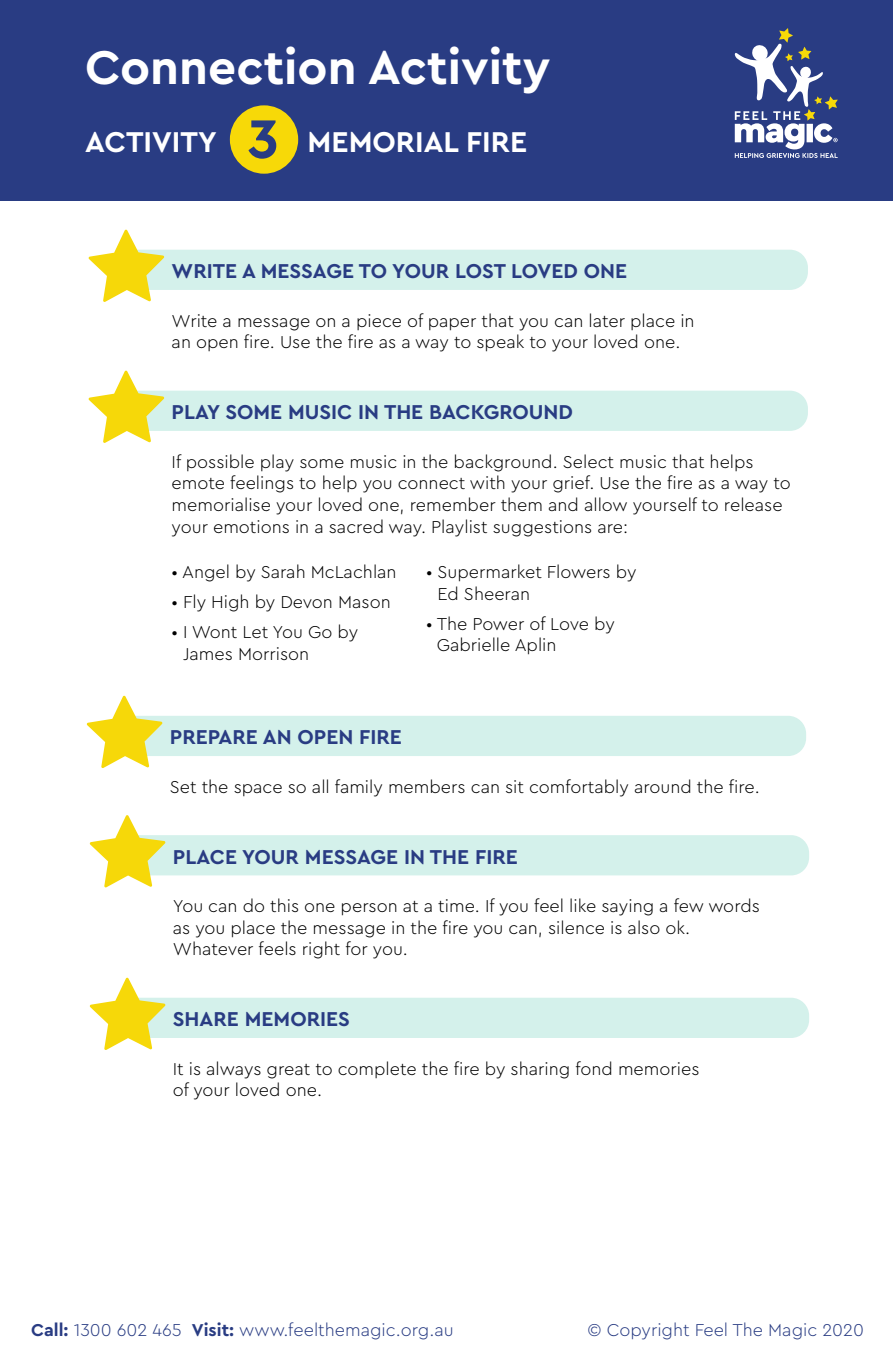
<style>
.page{position:relative;width:893px;height:1361px;background:#fff}
.page>*{position:absolute;margin:0;border:0;box-sizing:border-box;transform-origin:0 0}
.t1{font:700 57px "Cera Pro";color:#293c83}
.t2{font:700 49.5px "Cera Pro";color:#fff}
.t3{font:700 30px "Cera Pro";color:#fff}
.t4{font:700 21px "Cera Pro";color:#293c83}
.t5{font:300 18px/21.6px "Cera Pro";color:#000}
.t6{font:300 18px "Cera Pro";color:#293c83}
.s1{font-weight:700}
</style>
<div class="page">
<div style="left:0;top:0;width:893px;height:201px;background:#293c83"></div>
<div style="left:119px;top:250px;width:689px;height:40px;background:#d4f1eb;border-radius:18px"></div>
<div style="left:230px;top:105px;width:68px;height:69px;background:#f7d908;border-radius:50%"></div>
<svg style="left:89px;top:230px;width:75px;height:72px"></svg>
<div style="left:119px;top:391px;width:689px;height:40px;background:#d4f1eb;border-radius:18px"></div>
<svg style="left:89px;top:371px;width:75px;height:72px"></svg>
<div style="left:117px;top:716px;width:689px;height:40px;background:#d4f1eb;border-radius:18px"></div>
<svg style="left:87px;top:696px;width:75px;height:72px"></svg>
<svg style="left:734px;top:28px;width:103px;height:130px"></svg>
<div style="left:120px;top:835px;width:689px;height:40px;background:#d4f1eb;border-radius:18px"></div>
<svg style="left:90px;top:815px;width:75px;height:72px"></svg>
<div style="left:120px;top:997px;width:689px;height:41px;background:#d4f1eb;border-radius:18px"></div>
<svg style="left:90px;top:977px;width:75px;height:73px"></svg>
<h2 class="t2" style="left:85px;top:34px;width:467px">Connection Activity</h2>
<h3 class="t3" style="left:85px;top:122px;width:133px">ACTIVITY</h3>
<h3 class="t3" style="left:308px;top:122px;width:221px">MEMORIAL FIRE</h3>
<h1 class="t1" style="left:248px;top:101px;width:33px">3</h1>
<p class="t4" style="left:172px;top:257px;width:457px">WRITE A MESSAGE TO YOUR LOST LOVED ONE</p>
<p class="t5" style="left:172px;top:309px;width:524px">Write a message on a piece of paper that you can later place in an open fire. Use the fire as a way to speak to your loved one.</p>
<p class="t4" style="left:172px;top:398px;width:403px">PLAY SOME MUSIC IN THE BACKGROUND</p>
<p class="t5" style="left:172px;top:450px;width:621px">If possible play some music in the background. Select music that helps emote feelings to help you connect with your grief. Use the fire as a way to memorialise your loved one, remember them and allow yourself to release your emotions in a sacred way. Playlist suggestions are:</p>
<p class="t5" style="left:172px;top:560px;width:226px">• Angel by Sarah McLachlan</p>
<p class="t5" style="left:172px;top:590px;width:221px">• Fly High by Devon Mason</p>
<p class="t5" style="left:183px;top:621px;width:177px;text-indent:-11px">• I Wont Let You Go by<br>James Morrison</p>
<p class="t5" style="left:438px;top:560px;width:200px;text-indent:-11px">• Supermarket Flowers by<br>Ed Sheeran</p>
<p class="t5" style="left:437px;top:612px;width:180px;text-indent:-11px">• The Power of Love by<br>Gabrielle Aplin</p>
<p class="t4" style="left:170px;top:723px;width:234px">PREPARE AN OPEN FIRE</p>
<p class="t5" style="left:170px;top:775px;width:592px">Set the space so all family members can sit comfortably around the fire.</p>
<p class="t4" style="left:173px;top:843px;width:346px">PLACE YOUR MESSAGE IN THE FIRE</p>
<p class="t5" style="left:173px;top:894px;width:589px">You can do this one person at a time. If you feel like saying a few words as you place the message in the fire you can, silence is also ok.<br>Whatever feels right for you.</p>
<p class="t4" style="left:173px;top:1005px;width:179px">SHARE MEMORIES</p>
<p class="t5" style="left:173px;top:1057px;width:528px">It is always great to complete the fire by sharing fond memories of your loved one.</p>
<p class="t6" style="left:31px;top:1318px;width:424px"><span class="s1">Call:</span> 1300 602 465 <span class="s1">Visit:</span> www.feelthemagic.org.au</p>
<p class="t6" style="left:588px;top:1318px;width:278px">© Copyright Feel The Magic 2020</p>
</div>
